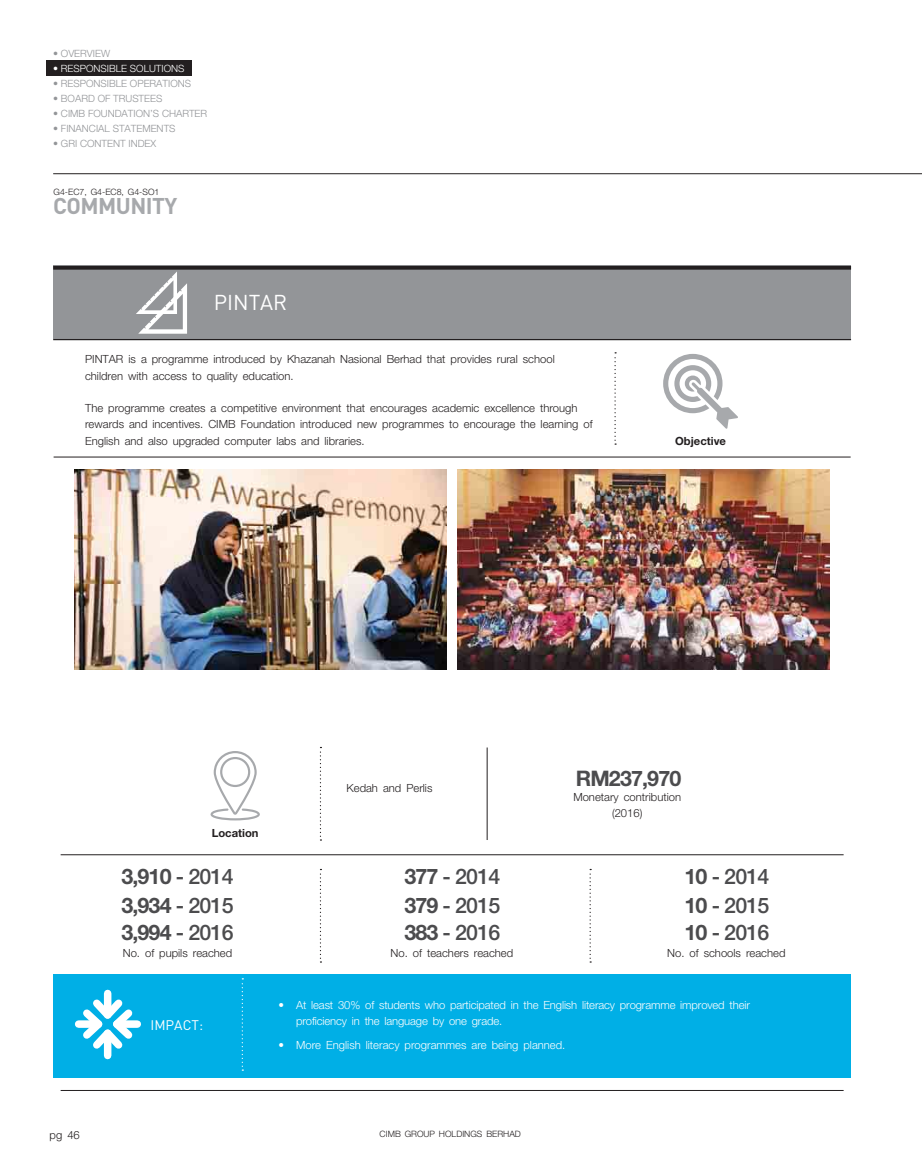
<style>
.page{position:relative;width:922px;height:1170px;background:#fff}
.page>*{position:absolute;margin:0;border:0;box-sizing:border-box;transform-origin:0 0}
.t1{font:700 22.5px "DIN";letter-spacing:-.025em;color:#a7a9ac}
.t2{font:500 21.38px "Helvetica Neue LT Std";letter-spacing:-.04em;color:#4c4c4e}
.t3{font:700 21.38px "Helvetica Neue LT Std";letter-spacing:-.04em;color:#4c4c4e}
.t4{font:21.25px "DIN";color:#fff}
.t5{font:13.75px "DIN";color:#fff}
.t6{font:300 11.25px/16.2px "Helvetica Neue LT Std";color:#231f20}
.t7{font:300 11.25px/16.2px "Helvetica Neue LT Std";letter-spacing:-.01em;color:#fff}
.t8{font:700 11.25px "Helvetica Neue LT Std";color:#231f20}
.t9{font:300 10px "Helvetica Neue LT Std";color:#939598}
.t10{font:300 10px "Helvetica Neue LT Std";color:#fff}
.t11{font:300 8.75px "Helvetica Neue LT Std";color:#231f20}
.s1{font-weight:500}
.s2{font-weight:700}
</style>
<div class="page">
<div style="left:46px;top:60px;width:145px;height:15px;background:#231f20"></div>
<hr style="left:53px;top:173px;width:868px;height:1px;background:#231f20">
<hr style="left:54px;top:456px;width:796px;height:1px;background:#231f20">
<svg style="left:614px;top:352px;width:2px;height:92px"></svg>
<div style="left:53px;top:266px;width:797px;height:73px;background:#939598"></div>
<hr style="left:53px;top:266px;width:797px;height:3px;background:#231f20">
<hr style="left:53px;top:339px;width:797px;height:1px;background:#231f20">
<hr style="left:61px;top:1090px;width:782px;height:1px;background:#231f20">
<img style="left:75px;top:469px;width:371px;height:200px">
<img style="left:457px;top:469px;width:372px;height:200px">
<div style="left:54px;top:974px;width:796px;height:103px;background:#00afe6"></div>
<svg style="left:76px;top:992px;width:63px;height:63px"></svg>
<svg style="left:242px;top:978px;width:1px;height:92px"></svg>
<hr style="left:486px;top:747px;width:1px;height:93px;background:#231f20">
<svg style="left:320px;top:746px;width:1px;height:94px"></svg>
<svg style="left:320px;top:868px;width:1px;height:94px"></svg>
<svg style="left:589px;top:868px;width:2px;height:94px"></svg>
<hr style="left:61px;top:854px;width:782px;height:1px;background:#231f20">
<svg style="left:136px;top:271px;width:51px;height:63px"></svg>
<svg style="left:663px;top:354px;width:74px;height:75px"></svg>
<svg style="left:210px;top:751px;width:50px;height:69px"></svg>
<p class="t9" style="left:53px;top:50px;width:58px">• OVERVIEW</p>
<p class="t10" style="left:53px;top:65px;width:133px">• RESPONSIBLE SOLUTIONS</p>
<p class="t9" style="left:53px;top:80px;width:139px">• RESPONSIBLE OPERATIONS</p>
<p class="t9" style="left:53px;top:95px;width:111px">• BOARD OF TRUSTEES</p>
<p class="t9" style="left:53px;top:110px;width:155px">• CIMB FOUNDATION’S CHARTER</p>
<p class="t9" style="left:53px;top:125px;width:124px">• FINANCIAL STATEMENTS</p>
<p class="t9" style="left:53px;top:140px;width:105px">• GRI CONTENT INDEX</p>
<p class="t11" style="left:54px;top:189px;width:107px">G4-EC7, G4-EC8, G4-SO1</p>
<h1 class="t1" style="left:53px;top:198px;width:126px">COMMUNITY</h1>
<h3 class="t4" style="left:214px;top:295px;width:75px">PINTAR</h3>
<p class="t6" style="left:85px;top:352px;width:471px">PINTAR is a programme introduced by Khazanah Nasional Berhad that provides rural school children with access to quality education.</p>
<p class="t6" style="left:85px;top:401px;width:509px">The programme creates a competitive environment that encourages academic excellence through rewards and incentives. CIMB Foundation introduced new programmes to encourage the learning of<br>English and also upgraded computer labs and libraries.</p>
<p class="t8" style="left:675px;top:436px;width:52px">Objective</p>
<p class="t8" style="left:212px;top:828px;width:48px">Location</p>
<p class="t6" style="left:346px;top:781px;width:87px">Kedah and Perlis</p>
<h2 class="t3" style="left:575px;top:770px;width:107px">RM237,970</h2>
<p class="t6" style="left:573px;top:790px;width:109px;text-align:center">Monetary contribution (2016)</p>
<h2 class="t3" style="left:121px;top:868px;width:114px">3,910 <span class="s1">- 2014</span></h2>
<h2 class="t2" style="left:404px;top:864px;width:97px"><span class="s2">377</span> - 2014</h2>
<h2 class="t2" style="left:684px;top:864px;width:86px"><span class="s2">10</span> - 2014</h2>
<h2 class="t3" style="left:121px;top:898px;width:114px">3,934 <span class="s1">- 2015</span></h2>
<h2 class="t2" style="left:404px;top:893px;width:97px"><span class="s2">379</span> - 2015</h2>
<h2 class="t2" style="left:684px;top:893px;width:86px"><span class="s2">10</span> - 2015</h2>
<h2 class="t3" style="left:121px;top:924px;width:114px">3,994 <span class="s1">- 2016</span></h2>
<h2 class="t2" style="left:404px;top:920px;width:97px"><span class="s2">383</span> - 2016</h2>
<h2 class="t2" style="left:684px;top:920px;width:86px"><span class="s2">10</span> - 2016</h2>
<p class="t6" style="left:123px;top:945px;width:111px">No. of pupils reached</p>
<p class="t6" style="left:390px;top:945px;width:124px">No. of teachers reached</p>
<p class="t6" style="left:667px;top:945px;width:120px">No. of schools reached</p>
<p class="t5" style="left:150px;top:1020px;width:54px">IMPACT:</p>
<p class="t7" style="left:296px;top:997px;width:455px;text-indent:-18px">• At least 30% of students who participated in the English literacy programme improved their proficiency in the language by one grade.</p>
<p class="t7" style="left:278px;top:1037px;width:288px">• More English literacy programmes are being planned.</p>
<p class="t6" style="left:50px;top:1128px;width:32px">pg 46</p>
<p class="t11" style="left:379px;top:1130px;width:143px">CIMB GROUP HOLDINGS BERHAD</p>
</div>
